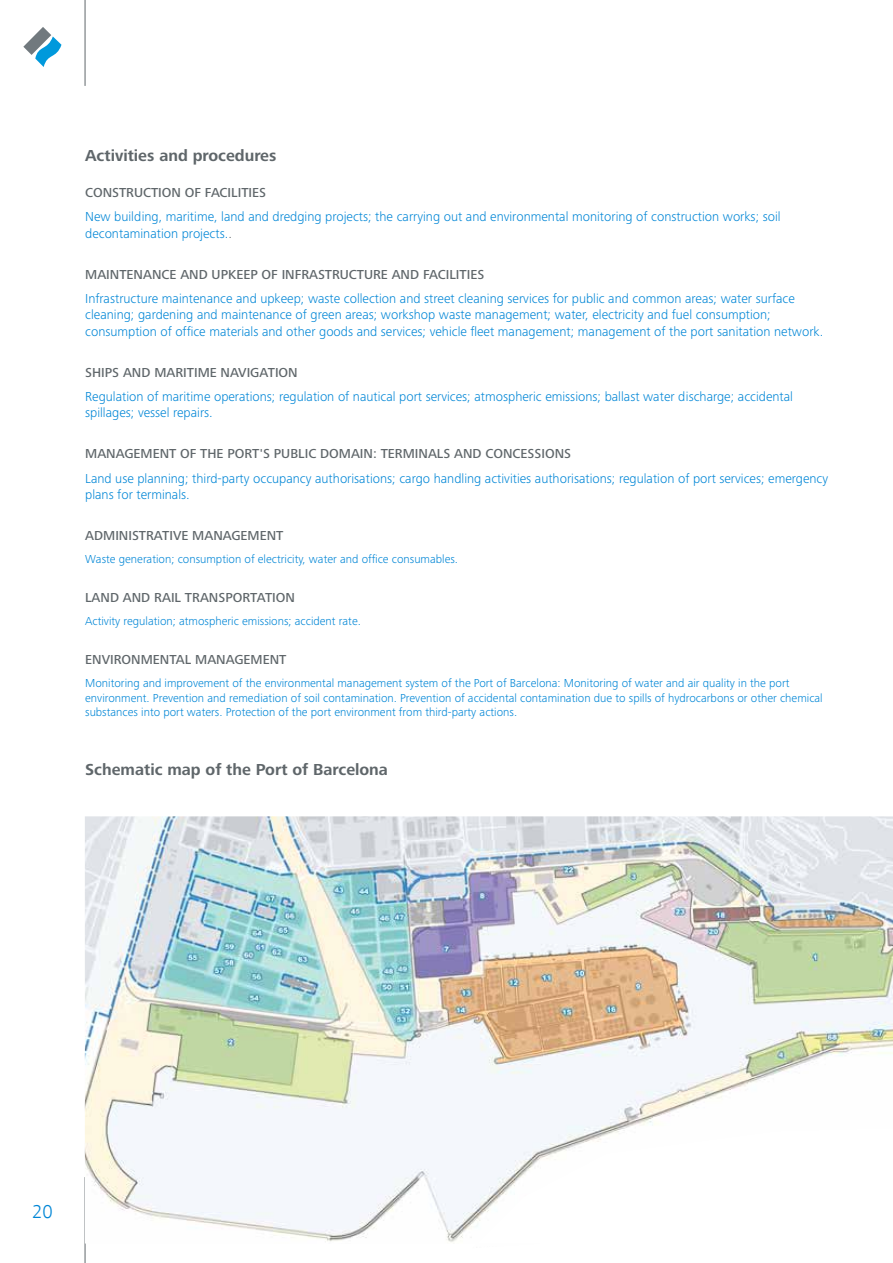
<style>
.page{position:relative;width:893px;height:1263px;background:#fff}
.page>*{position:absolute;margin:0;border:0;box-sizing:border-box;transform-origin:0 0}
.t1{font:300 19.5px "Frutiger Next LT";color:#0086d6}
.t2{font:700 16.5px "Frutiger Next Pro";color:#5f666a}
.t3{font:300 13.5px/16.2px "Frutiger Next Pro";color:#0086d6}
.t4{font:500 13.5px "Frutiger Next Pro";color:#5f666a}
.t5{font:300 12px/14.4px "Frutiger Next Pro";color:#0086d6}
.s1{color:#5f666a}
</style>
<div class="page">
<hr style="left:85px;top:1177px;width:1px;height:86px;background:#5f666a">
<hr style="left:85px;top:0;width:1px;height:86px;background:#5f666a">
<svg style="left:23px;top:27px;width:38px;height:40px"></svg>
<img style="left:85px;top:816px;width:808px;height:432px">
<p class="t2" style="left:85px;top:146px;width:193px">Activities and procedures</p>
<p class="t4" style="left:85px;top:184px;width:182px">CONSTRUCTION OF FACILITIES</p>
<p class="t3" style="left:85px;top:209px;width:697px">New building, maritime, land and dredging projects; the carrying out and environmental monitoring of construction works; soil decontamination projects.<span class="s1">.</span></p>
<p class="t4" style="left:85px;top:266px;width:401px">MAINTENANCE AND UPKEEP OF INFRASTRUCTURE AND FACILITIES</p>
<p class="t3" style="left:85px;top:291px;width:740px">Infrastructure maintenance and upkeep; waste collection and street cleaning services for public and common areas; water surface cleaning; gardening and maintenance of green areas; workshop waste management; water, electricity and fuel consumption; consumption of office materials and other goods and services; vehicle fleet management; management of the port sanitation network.</p>
<p class="t4" style="left:85px;top:364px;width:214px">SHIPS AND MARITIME NAVIGATION</p>
<p class="t3" style="left:85px;top:389px;width:709px">Regulation of maritime operations; regulation of nautical port services; atmospheric emissions; ballast water discharge; accidental spillages; vessel repairs.</p>
<p class="t4" style="left:85px;top:446px;width:487px">MANAGEMENT OF THE PORT'S PUBLIC DOMAIN: TERMINALS AND CONCESSIONS</p>
<p class="t3" style="left:85px;top:470px;width:744px">Land use planning; third-party occupancy authorisations; cargo handling activities authorisations; regulation of port services; emergency plans for terminals.</p>
<p class="t4" style="left:85px;top:528px;width:200px">ADMINISTRATIVE MANAGEMENT</p>
<p class="t5" style="left:85px;top:552px;width:374px">Waste generation; consumption of electricity, water and office consumables.</p>
<p class="t4" style="left:85px;top:590px;width:211px">LAND AND RAIL TRANSPORTATION</p>
<p class="t5" style="left:85px;top:614px;width:277px">Activity regulation; atmospheric emissions; accident rate.</p>
<p class="t4" style="left:85px;top:652px;width:203px">ENVIRONMENTAL MANAGEMENT</p>
<p class="t5" style="left:85px;top:676px;width:739px">Monitoring and improvement of the environmental management system of the Port of Barcelona: Monitoring of water and air quality in the port environment. Prevention and remediation of soil contamination. Prevention of accidental contamination due to spills of hydrocarbons or other chemical substances into port waters. Protection of the port environment from third-party actions.</p>
<p class="t2" style="left:85px;top:760px;width:304px">Schematic map of the Port of Barcelona</p>
<h1 class="t1" style="left:32px;top:1200px;width:22px">20</h1>
</div>
